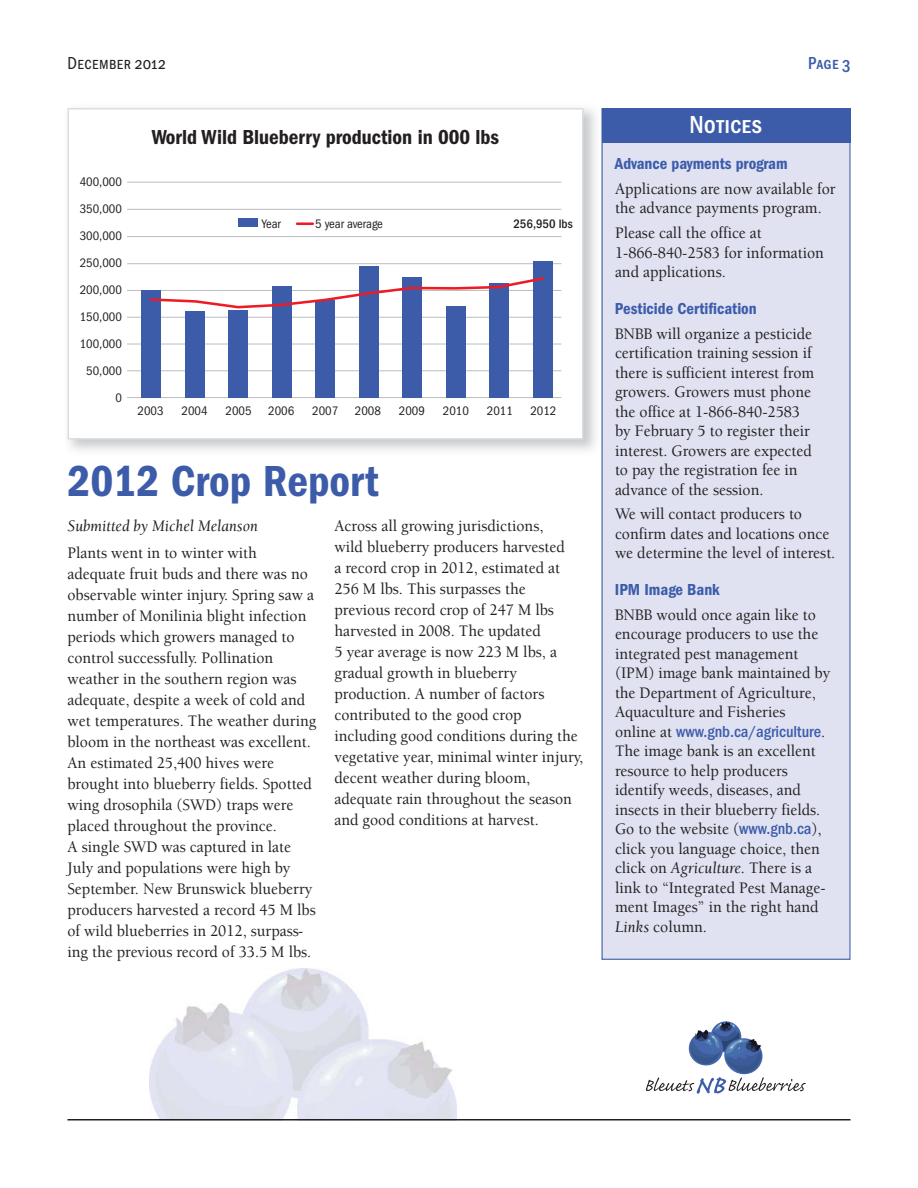
<style>
.page{position:relative;width:918px;height:1188px;background:#fff}
.page>*{position:absolute;margin:0;border:0;box-sizing:border-box;transform-origin:0 0}
.t1{font:600 condensed 45px "Franklin Gothic";color:#3c5caa}
.t2{font:700 25.5px "Franklin Gothic Cond Sm Caps";color:#fff}
.t3{font:600 condensed 21px "Franklin Gothic";color:#231f20}
.t4{font:18px "Franklin Gothic Cond Sm Caps";letter-spacing:.02em;color:#231f20;scale:.95 1}
.t5{font:700 18px "Franklin Gothic Cond Sm Caps";color:#3c5caa;scale:.95 1}
.t6{font:500 16.5px/21px "Berkeley";color:#231f20;scale:.95 1}
.t7{font:600 condensed 16.5px "Franklin Gothic";color:#3c5caa}
.t8{font:500 condensed 16.5px "Franklin Gothic";color:#3c5caa}
.t9{font:italic 16.5px "Berkeley";color:#231f20;scale:.95 1}
.t10{font:condensed 12.75px/27px "Franklin Gothic";color:#231f20;text-align:right}
.t11{font:500 condensed 12.75px "Franklin Gothic";color:#231f20}
.s1{font-family:"Berkeley";font-stretch:normal;color:#231f20}
.s2{font-family:"Franklin Gothic";font-stretch:condensed;color:#3c5caa}
.s3{font-weight:400;font-style:italic}
</style>
<div class="page">
<img style="left:149px;top:969px;width:308px;height:150px">
<hr style="left:68px;top:1119px;width:782px;height:1px;background:#231f20">
<hr style="left:127px;top:263px;width:434px;height:1px;background:#bbbdc0">
<hr style="left:127px;top:236px;width:434px;height:1px;background:#bbbdc0">
<hr style="left:127px;top:209px;width:434px;height:1px;background:#bbbdc0">
<hr style="left:127px;top:182px;width:434px;height:1px;background:#bbbdc0">
<hr style="left:127px;top:290px;width:434px;height:1px;background:#bbbdc0">
<hr style="left:127px;top:317px;width:434px;height:1px;background:#bbbdc0">
<hr style="left:127px;top:344px;width:434px;height:1px;background:#bbbdc0">
<hr style="left:127px;top:370px;width:434px;height:1px;background:#bbbdc0">
<hr style="left:127px;top:397px;width:434px;height:1px;background:#bbbdc0">
<div style="left:141px;top:291px;width:20px;height:107px;background:#3c5caa"></div>
<div style="left:185px;top:312px;width:19px;height:86px;background:#3c5caa"></div>
<div style="left:228px;top:311px;width:20px;height:87px;background:#3c5caa"></div>
<div style="left:272px;top:286px;width:19px;height:112px;background:#3c5caa"></div>
<div style="left:316px;top:301px;width:19px;height:97px;background:#3c5caa"></div>
<div style="left:359px;top:266px;width:19px;height:132px;background:#3c5caa"></div>
<div style="left:403px;top:277px;width:19px;height:121px;background:#3c5caa"></div>
<div style="left:446px;top:307px;width:19px;height:91px;background:#3c5caa"></div>
<div style="left:490px;top:284px;width:19px;height:114px;background:#3c5caa"></div>
<div style="left:533px;top:261px;width:20px;height:137px;background:#3c5caa"></div>
<div style="left:239px;top:219px;width:19px;height:8px;background:#3c5caa"></div>
<hr style="left:297px;top:222px;width:16px;height:3px;background:#ed1c24">
<svg style="left:148px;top:275px;width:396px;height:35px"></svg>
<div style="left:68px;top:108px;width:516px;height:332px;border:2px solid #dcddde"></div>
<svg style="left:646px;top:1022px;width:160px;height:72px"></svg>
<div style="left:603px;top:109px;width:246px;height:850px;background:#e0e2f2"></div>
<div style="left:602px;top:108px;width:248px;height:34px;background:#3c5caa"></div>
<p class="t4" style="left:68px;top:52px;width:105px">December 2012</p>
<p class="t5" style="left:808px;top:52px;width:46px">Page 3</p>
<p class="t10" style="left:80px;top:169px;width:44px">400,000<br>350,000<br>300,000<br>250,000<br>200,000<br>150,000<br>100,000<br>50,000<br>0</p>
<p class="t3" style="left:152px;top:128px;width:349px">World Wild Blueberry production in 000 lbs</p>
<p class="t10" style="left:262px;top:211px;width:21px">Year</p>
<p class="t10" style="left:315px;top:211px;width:69px">5 year average</p>
<p class="t11" style="left:513px;top:217px;width:61px">256,950 lbs</p>
<p class="t10" style="left:138px;top:398px;width:28px">2003</p>
<p class="t10" style="left:182px;top:398px;width:28px">2004</p>
<p class="t10" style="left:226px;top:398px;width:28px">2005</p>
<p class="t10" style="left:268px;top:398px;width:28px">2006</p>
<p class="t10" style="left:312px;top:398px;width:28px">2007</p>
<p class="t10" style="left:355px;top:398px;width:28px">2008</p>
<p class="t10" style="left:399px;top:398px;width:28px">2009</p>
<p class="t10" style="left:443px;top:398px;width:28px">2010</p>
<p class="t10" style="left:487px;top:398px;width:28px">2011</p>
<p class="t10" style="left:530px;top:398px;width:28px">2012</p>
<h1 class="t1" style="left:68px;top:464px;width:313px">2012 Crop Report</h1>
<p class="t9" style="left:68px;top:520px;width:202px">Submitted by Michel Melanson</p>
<p class="t6" style="left:68px;top:544px;width:263px">Plants went in to winter with adequate fruit buds and there was no observable winter injury. Spring saw a number of Monilinia blight infection periods which growers managed to control successfully. Pollination weather in the southern region was adequate, despite a week of cold and wet temperatures. The weather during bloom in the northeast was excellent.<br>An estimated 25,400 hives were brought into blueberry fields. Spotted wing drosophila (SWD) traps were placed throughout the province.<br>A single SWD was captured in late July and populations were high by September. New Brunswick blueberry producers harvested a record 45 M lbs of wild blueberries in 2012, surpass&shy;ing the previous record of 33.5 M lbs.</p>
<p class="t6" style="left:335px;top:517px;width:263px">Across all growing jurisdictions,<br>wild blueberry producers harvested<br>a record crop in 2012, estimated at<br>256 M lbs. This surpasses the previous record crop of 247 M lbs harvested in 2008. The updated<br>5 year average is now 223 M lbs, a gradual growth in blueberry production. A number of factors contributed to the good crop including good conditions during the vegetative year, minimal winter injury, decent weather during bloom, adequate rain throughout the season and good conditions at harvest.</p>
<h2 class="t2" style="left:690px;top:110px;width:74px">Notices</h2>
<p class="t7" style="left:615px;top:157px;width:174px">Advance payments program</p>
<p class="t6" style="left:615px;top:180px;width:234px;line-height:19.5px">Applications are now available for the advance payments program.</p>
<p class="t6" style="left:615px;top:225px;width:222px;line-height:19.5px">Please call the office at<br>1-866-840-2583 for information and applications.</p>
<p class="t7" style="left:615px;top:302px;width:143px">Pesticide Certification</p>
<p class="t6" style="left:615px;top:325px;width:211px;line-height:19.5px">BNBB will organize a pesticide certification training session if there is sufficient interest from growers. Growers must phone the office at 1-866-840-2583 by February 5 to register their interest. Growers are expected to pay the registration fee in advance of the session.</p>
<p class="t6" style="left:615px;top:506px;width:233px;line-height:19.5px">We will contact producers to confirm dates and locations once we determine the level of interest.</p>
<p class="t7" style="left:615px;top:583px;width:106px">IPM Image Bank</p>
<p class="t6" style="left:615px;top:606px;width:228px;line-height:19.5px">BNBB would once again like to encourage producers to use the integrated pest management (IPM) image bank maintained by the Department of Agriculture,<br>Aquaculture and Fisheries</p>
<p class="t8" style="left:615px;top:725px;width:212px"><span class="s1">online at</span> www.gnb.ca/agriculture<span class="s1">.</span></p>
<p class="t6" style="left:615px;top:743px;width:223px;line-height:19.5px">The image bank is an excellent resource to help producers identify weeds, diseases, and insects in their blueberry fields.<br>Go to the website (<span class="s2">www.gnb.ca</span>), click you language choice, then click on <span class="s3">Agriculture</span>. There is a link to “Integrated Pest Manage&shy;ment Images” in the right hand<br><span class="s3">Links</span> column.</p>
</div>
